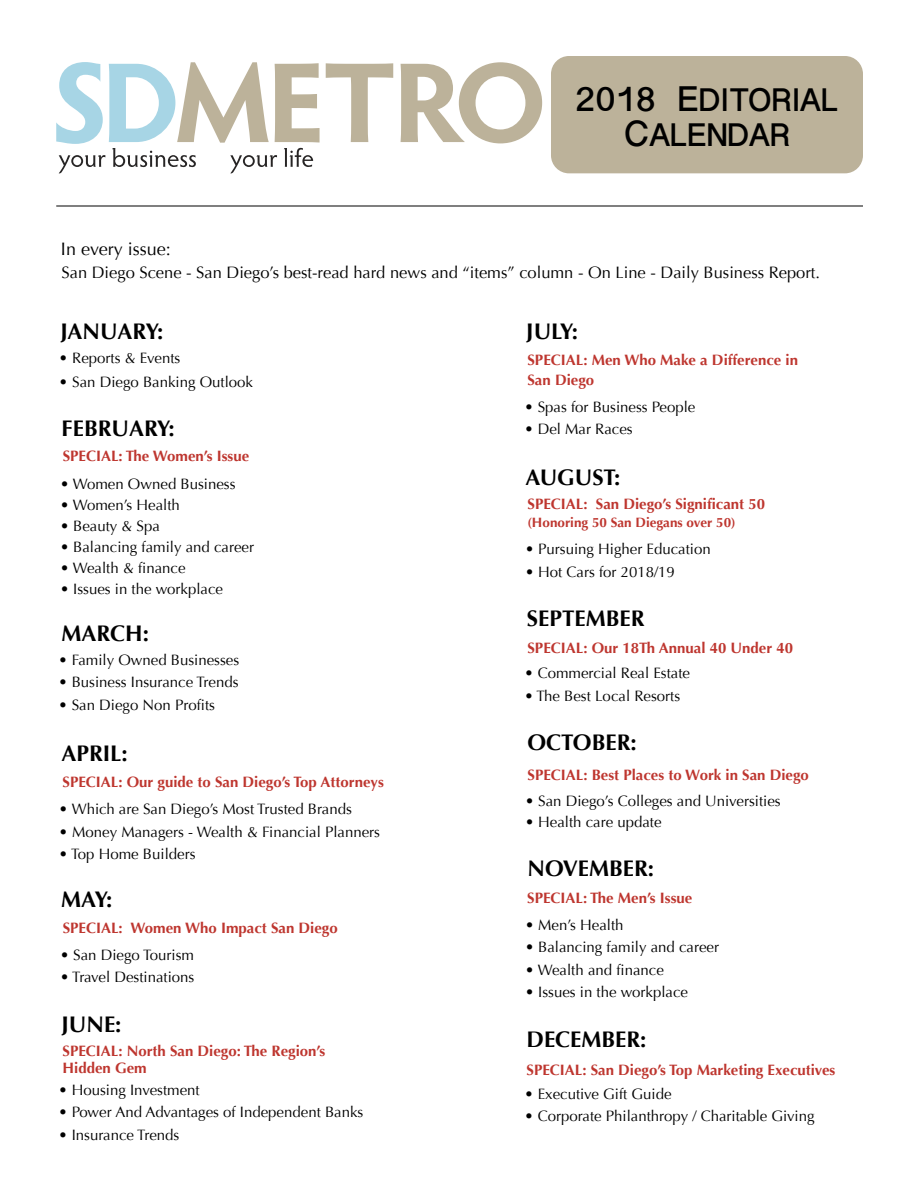
<style>
.page{position:relative;width:918px;height:1188px;background:#fff}
.page>*{position:absolute;margin:0;border:0;box-sizing:border-box;transform-origin:0 0}
.t1{font:700 33px/34.5px "Malayalam Sangam MN";color:#000;text-align:center}
.t2{font:700 22.5px "Optima";color:#000}
.t3{font:18px "Optima";color:#000}
.t4{font:16.5px "Optima";color:#000}
.t5{font:15px "Optima";color:#000}
.t6{font:700 15px/19.5px "Optima";color:#be362f}
.t7{font:700 13.5px "Optima";color:#be362f}
.s1{font-size:36px}
</style>
<div class="page">
<svg style="left:326px;top:63px;width:67px;height:79px"></svg>
<svg style="left:401px;top:62px;width:141px;height:81px"></svg>
<svg style="left:56px;top:62px;width:264px;height:111px"></svg>
<div style="left:551px;top:56px;width:312px;height:117px;background:#bcb29a;border-radius:18px"></div>
<hr style="left:56px;top:206px;width:807px;height:1px;background:#000">
<h1 class="t1" style="left:576px;top:87px;width:264px"><span class="s1">2018 E</span>DITORIAL<br><span class="s1">C</span>ALENDAR</h1>
<p class="t3" style="left:61px;top:239px;width:111px">In every issue:</p>
<p class="t4" style="left:62px;top:263px;width:760px">San Diego Scene - San Diego’s best-read hard news and “items” column - On Line - Daily Business Report.</p>
<h2 class="t2" style="left:60px;top:319px;width:104px">JANUARY:</h2>
<h2 class="t2" style="left:526px;top:319px;width:53px">JULY:</h2>
<p class="t5" style="left:59px;top:349px;width:123px">• Reports &amp; Events</p>
<p class="t5" style="left:59px;top:373px;width:196px">• San Diego Banking Outlook</p>
<h2 class="t2" style="left:62px;top:415px;width:115px">FEBRUARY:</h2>
<p class="t6" style="left:63px;top:447px;width:188px">SPECIAL: The Women’s Issue</p>
<p class="t5" style="left:60px;top:475px;width:177px">• Women Owned Business</p>
<p class="t5" style="left:60px;top:496px;width:121px">• Women’s Health</p>
<p class="t5" style="left:60px;top:517px;width:101px">• Beauty &amp; Spa</p>
<p class="t5" style="left:60px;top:538px;width:196px">• Balancing family and career</p>
<p class="t5" style="left:60px;top:559px;width:127px">• Wealth &amp; finance</p>
<p class="t5" style="left:60px;top:580px;width:165px">• Issues in the workplace</p>
<h2 class="t2" style="left:61px;top:620px;width:89px">MARCH:</h2>
<p class="t5" style="left:58px;top:651px;width:182px">• Family Owned Businesses</p>
<p class="t5" style="left:58px;top:674px;width:182px">• Business Insurance Trends</p>
<p class="t5" style="left:58px;top:696px;width:158px">• San Diego Non Profits</p>
<h2 class="t2" style="left:61px;top:741px;width:68px">APRIL:</h2>
<p class="t6" style="left:63px;top:772px;width:323px">SPECIAL: Our guide to San Diego’s Top Attorneys</p>
<p class="t5" style="left:59px;top:800px;width:294px">• Which are San Diego’s Most Trusted Brands</p>
<p class="t5" style="left:59px;top:823px;width:323px">• Money Managers - Wealth &amp; Financial Planners</p>
<p class="t5" style="left:59px;top:845px;width:138px">• Top Home Builders</p>
<h2 class="t2" style="left:61px;top:886px;width:53px">MAY:</h2>
<p class="t6" style="left:63px;top:918px;width:277px">SPECIAL: Women Who Impact San Diego</p>
<p class="t5" style="left:60px;top:946px;width:136px">• San Diego Tourism</p>
<p class="t5" style="left:60px;top:969px;width:136px">• Travel Destinations</p>
<h2 class="t2" style="left:61px;top:1011px;width:62px">JUNE:</h2>
<p class="t6" style="left:63px;top:1043px;width:264px;line-height:16.5px">SPECIAL: North San Diego: The Region’s<br>Hidden Gem</p>
<p class="t5" style="left:58px;top:1081px;width:143px">• Housing Investment</p>
<p class="t5" style="left:58px;top:1103px;width:306px">• Power And Advantages of Independent Banks</p>
<p class="t5" style="left:58px;top:1126px;width:122px">• Insurance Trends</p>
<p class="t6" style="left:527px;top:350px;width:272px">SPECIAL: Men Who Make a Difference in<br>San Diego</p>
<p class="t5" style="left:524px;top:398px;width:172px">• Spas for Business People</p>
<p class="t5" style="left:524px;top:420px;width:110px">• Del Mar Races</p>
<h2 class="t2" style="left:525px;top:464px;width:96px">AUGUST:</h2>
<p class="t6" style="left:528px;top:494px;width:239px">SPECIAL: San Diego’s Significant 50</p>
<p class="t7" style="left:527px;top:515px;width:210px">(Honoring 50 San Diegans over 50)</p>
<p class="t5" style="left:525px;top:540px;width:187px">• Pursuing Higher Education</p>
<p class="t5" style="left:525px;top:563px;width:151px">• Hot Cars for 2018/19</p>
<h2 class="t2" style="left:527px;top:605px;width:119px">SEPTEMBER</h2>
<p class="t6" style="left:527px;top:638px;width:267px">SPECIAL: Our 18Th Annual 40 Under 40</p>
<p class="t5" style="left:524px;top:664px;width:167px">• Commercial Real Estate</p>
<p class="t5" style="left:524px;top:687px;width:157px">• The Best Local Resorts</p>
<h2 class="t2" style="left:528px;top:730px;width:111px">OCTOBER:</h2>
<p class="t6" style="left:528px;top:766px;width:283px">SPECIAL: Best Places to Work in San Diego</p>
<p class="t5" style="left:525px;top:792px;width:257px">• San Diego’s Colleges and Universities</p>
<p class="t5" style="left:525px;top:813px;width:138px">• Health care update</p>
<h2 class="t2" style="left:528px;top:855px;width:128px">NOVEMBER:</h2>
<p class="t6" style="left:527px;top:888px;width:167px">SPECIAL: The Men’s Issue</p>
<p class="t5" style="left:525px;top:916px;width:100px">• Men’s Health</p>
<p class="t5" style="left:525px;top:938px;width:196px">• Balancing family and career</p>
<p class="t5" style="left:525px;top:961px;width:140px">• Wealth and finance</p>
<p class="t5" style="left:525px;top:983px;width:165px">• Issues in the workplace</p>
<h2 class="t2" style="left:527px;top:1026px;width:122px">DECEMBER:</h2>
<p class="t6" style="left:526px;top:1060px;width:310px">SPECIAL: San Diego’s Top Marketing Executives</p>
<p class="t5" style="left:525px;top:1085px;width:149px">• Executive Gift Guide</p>
<p class="t5" style="left:525px;top:1107px;width:292px">• Corporate Philanthropy / Charitable Giving</p>
</div>
